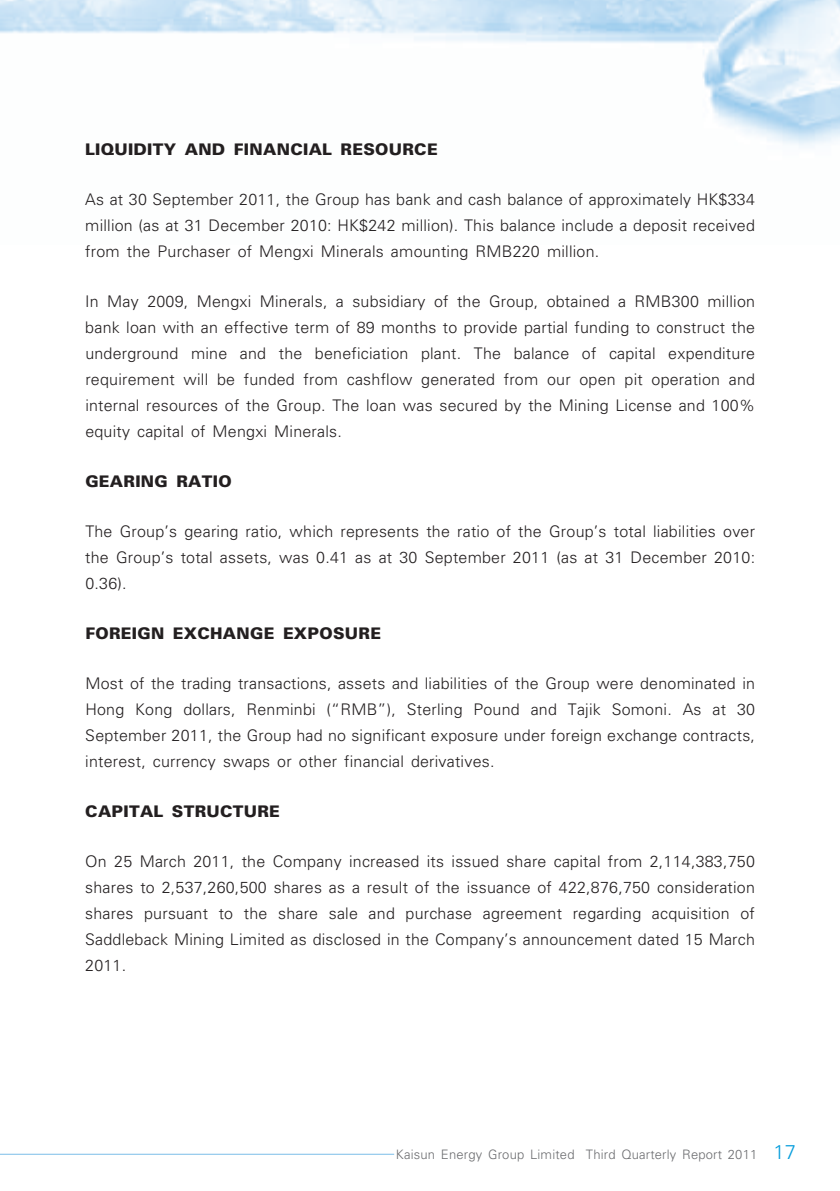
<style>
.page{position:relative;width:840px;height:1191px;background:#fff}
.page>*{position:absolute;margin:0;border:0;box-sizing:border-box;transform-origin:0 0}
.t1{font:300 16px/26px "Univers LT Std";letter-spacing:.015em;color:#231f20;text-align:justify}
.t2{font:900 16px "Univers LT Std";letter-spacing:.015em;color:#231f20}
.t3{font:300 13px "Univers LT Std";letter-spacing:.015em;color:#6c6d70}
.s1{font-size:20px;color:#069ddc}
</style>
<div class="page">
<img style="left:0;top:0;width:839px;height:147px">
<hr style="left:0;top:1153px;width:394px;height:1px;background:#8bc5eb">
<p class="t2" style="left:85px;top:139px;width:22px">LIQUIDITY</p>
<p class="t2" style="left:185px;top:139px;width:15px">AND</p>
<p class="t2" style="left:234px;top:139px;width:22px">FINANCIAL</p>
<p class="t2" style="left:340px;top:139px;width:25px">RESOURCE</p>
<p class="t1" style="left:85px;top:186px;width:671px">As at 30 September 2011, the Group has bank and cash balance of approximately HK$334 million (as at 31 December 2010: HK$242 million). This balance include a deposit received from the Purchaser of Mengxi Minerals amounting RMB220 million.</p>
<p class="t1" style="left:85px;top:288px;width:671px">In May 2009, Mengxi Minerals, a subsidiary of the Group, obtained a RMB300 million bank loan with an effective term of 89 months to provide partial funding to construct the underground mine and the beneficiation plant. The balance of capital expenditure requirement will be funded from cashflow generated from our open pit operation and internal resources of the Group. The loan was secured by the Mining License and 100% equity capital of Mengxi Minerals.</p>
<p class="t2" style="left:85px;top:471px;width:26px">GEARING</p>
<p class="t2" style="left:176px;top:471px;width:24px">RATIO</p>
<p class="t1" style="left:85px;top:518px;width:671px">The Group’s gearing ratio, which represents the ratio of the Group’s total liabilities over the Group’s total assets, was 0.41 as at 30 September 2011 (as at 31 December 2010:<br>0.36).</p>
<p class="t2" style="left:85px;top:623px;width:23px">FOREIGN</p>
<p class="t2" style="left:173px;top:623px;width:25px">EXCHANGE</p>
<p class="t2" style="left:283px;top:623px;width:25px">EXPOSURE</p>
<p class="t1" style="left:85px;top:670px;width:671px">Most of the trading transactions, assets and liabilities of the Group were denominated in Hong Kong dollars, Renminbi (“RMB”), Sterling Pound and Tajik Somoni. As at 30<br>September 2011, the Group had no significant exposure under foreign exchange contracts, interest, currency swaps or other financial derivatives.</p>
<p class="t2" style="left:85px;top:801px;width:25px">CAPITAL</p>
<p class="t2" style="left:172px;top:801px;width:25px">STRUCTURE</p>
<p class="t1" style="left:85px;top:848px;width:671px">On 25 March 2011, the Company increased its issued share capital from 2,114,383,750 shares to 2,537,260,500 shares as a result of the issuance of 422,876,750 consideration shares pursuant to the share sale and purchase agreement regarding acquisition of Saddleback Mining Limited as disclosed in the Company’s announcement dated 15 March 2011.</p>
<p class="t3" style="left:396px;top:1146px;width:401px">Kaisun Energy Group Limited Third Quarterly Report 2011 <span class="s1">17</span></p>
</div>
